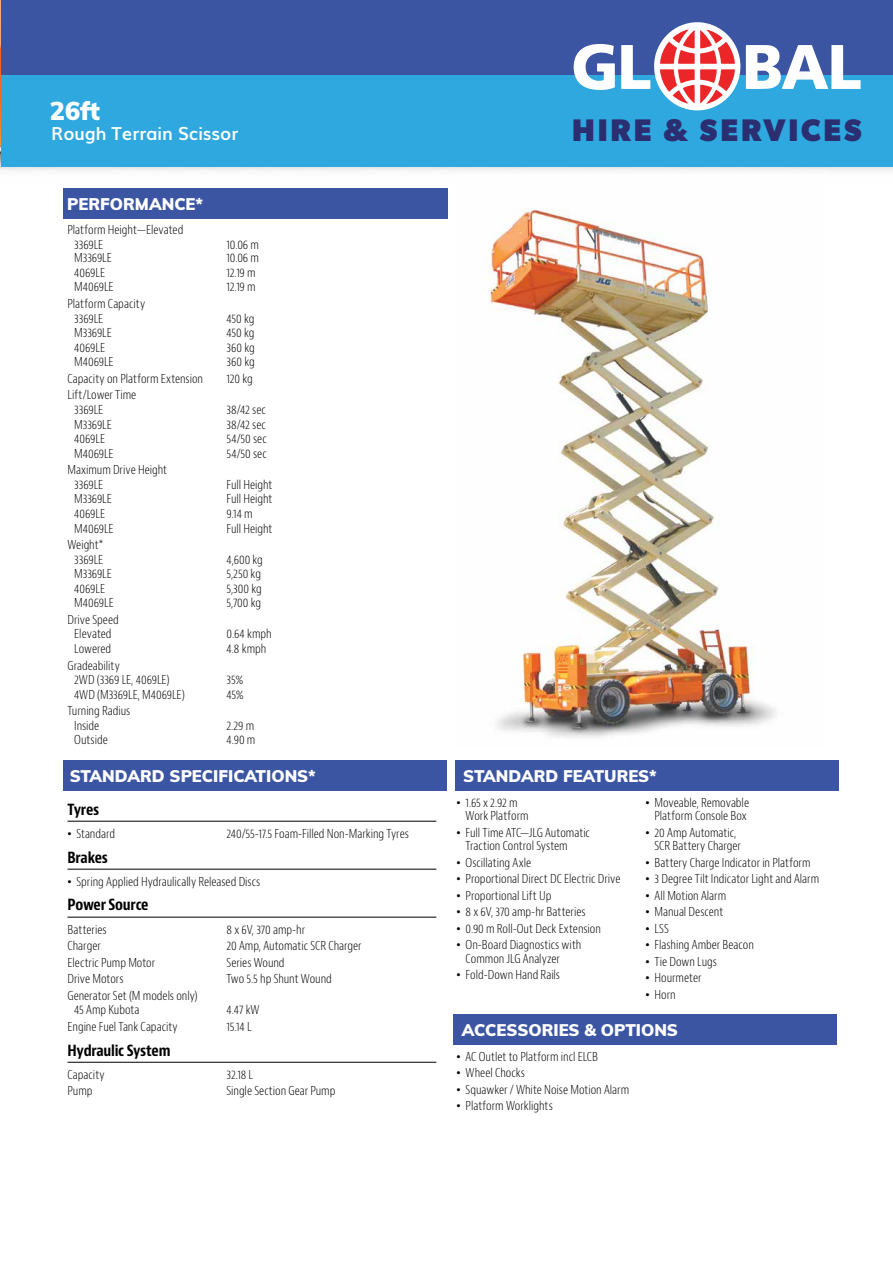
<style>
.page{position:relative;width:893px;height:1263px;background:#fff}
.page>*{position:absolute;margin:0;border:0;box-sizing:border-box;transform-origin:0 0}
.t1{font:700 31.35px "Gibson";letter-spacing:.095em;color:#2b2e70}
.t2{font:900 25.35px "Muli";color:#fff}
.t3{font:700 17.85px "Muli";color:#fff}
.t4{font:900 16.5px "Muli";color:#fff}
.t5{font:800 16.5px "Bernino Sans";color:#fff;scale:.9 1}
.t6{font:700 condensed 15px "Bernino Sans";letter-spacing:-.015em;color:#000}
.t7{font:300 condensed 12px/14.5px "Bernino Sans";letter-spacing:-.005em;color:#000}
.s1{font-family:"Arial";font-weight:400;font-stretch:normal}
</style>
<div class="page">
<img style="left:0;top:0;width:893px;height:171px">
<hr style="left:68px;top:821px;width:368px;height:1px;background:#000">
<hr style="left:68px;top:869px;width:368px;height:1px;background:#000">
<hr style="left:68px;top:917px;width:368px;height:1px;background:#000">
<hr style="left:68px;top:1062px;width:368px;height:1px;background:#000">
<img style="left:489px;top:209px;width:287px;height:529px">
<div style="left:1px;top:71px;width:892px;height:96px;background:#2ea8df"></div>
<div style="left:1px;top:0;width:892px;height:74px;background:#3b55a3"></div>
<div style="left:654px;top:22px;width:87px;height:89px;background:#fff;border-radius:50%"></div>
<svg style="left:573px;top:44px;width:42px;height:46px"></svg>
<svg style="left:621px;top:45px;width:29px;height:44px"></svg>
<svg style="left:660px;top:29px;width:75px;height:75px"></svg>
<svg style="left:746px;top:45px;width:114px;height:44px"></svg>
<div style="left:63px;top:188px;width:385px;height:31px;background:#3b55a3"></div>
<div style="left:63px;top:760px;width:383px;height:31px;background:#3b55a3"></div>
<div style="left:455px;top:760px;width:383px;height:30px;background:#3b55a3"></div>
<div style="left:453px;top:1014px;width:384px;height:30px;background:#3b55a3"></div>
<h2 class="t2" style="left:50px;top:92px;width:52px">26ft</h2>
<h3 class="t3" style="left:51px;top:119px;width:189px">Rough Terrain Scissor</h3>
<h1 class="t1" style="left:572px;top:112px;width:291px">HIRE &amp; SERVICES</h1>
<h3 class="t5" style="left:76px;top:192px;width:117px">Performance</h3>
<p class="t7" style="left:74px;top:223px;width:111px;text-indent:-7px">Platform Height—Elevated<br>3369LE</p>
<h3 class="t4" style="left:67px;top:192px;width:137px">PERFORMANCE*</h3>
<p class="t7" style="left:226px;top:237px;width:34px">10.06 m</p>
<p class="t7" style="left:74px;top:251px;width:39px">M3369LE</p>
<p class="t7" style="left:226px;top:251px;width:34px">10.06 m</p>
<p class="t7" style="left:74px;top:266px;width:32px">4069LE</p>
<p class="t7" style="left:226px;top:266px;width:31px">12.19 m</p>
<p class="t7" style="left:74px;top:280px;width:41px">M4069LE</p>
<p class="t7" style="left:226px;top:280px;width:31px">12.19 m</p>
<p class="t7" style="left:74px;top:297px;width:72px;text-indent:-7px">Platform Capacity<br>3369LE</p>
<p class="t7" style="left:227px;top:311px;width:29px">450 kg</p>
<p class="t7" style="left:74px;top:326px;width:39px">M3369LE</p>
<p class="t7" style="left:227px;top:326px;width:29px">450 kg</p>
<p class="t7" style="left:74px;top:340px;width:32px">4069LE</p>
<p class="t7" style="left:227px;top:340px;width:30px">360 kg</p>
<p class="t7" style="left:74px;top:355px;width:41px">M4069LE</p>
<p class="t7" style="left:227px;top:355px;width:30px">360 kg</p>
<p class="t7" style="left:68px;top:371px;width:137px">Capacity on Platform Extension</p>
<p class="t7" style="left:227px;top:371px;width:28px">120 kg</p>
<p class="t7" style="left:74px;top:388px;width:64px;text-indent:-7px">Lift/Lower Time<br>3369LE</p>
<p class="t7" style="left:227px;top:403px;width:41px">38/42 sec</p>
<p class="t7" style="left:74px;top:417px;width:39px">M3369LE</p>
<p class="t7" style="left:227px;top:417px;width:41px">38/42 sec</p>
<p class="t7" style="left:74px;top:432px;width:32px">4069LE</p>
<p class="t7" style="left:227px;top:432px;width:42px">54/50 sec</p>
<p class="t7" style="left:74px;top:446px;width:41px">M4069LE</p>
<p class="t7" style="left:227px;top:446px;width:42px">54/50 sec</p>
<p class="t7" style="left:74px;top:463px;width:94px;text-indent:-7px">Maximum Drive Height<br>3369LE</p>
<p class="t7" style="left:227px;top:477px;width:47px">Full Height</p>
<p class="t7" style="left:74px;top:492px;width:39px">M3369LE</p>
<p class="t7" style="left:227px;top:492px;width:47px">Full Height</p>
<p class="t7" style="left:74px;top:507px;width:32px">4069LE</p>
<p class="t7" style="left:227px;top:507px;width:28px">9.14 m</p>
<p class="t7" style="left:74px;top:521px;width:41px">M4069LE</p>
<p class="t7" style="left:227px;top:521px;width:47px">Full Height</p>
<p class="t7" style="left:68px;top:538px;width:38px;text-align:center">Weight*<br>3369LE</p>
<p class="t7" style="left:227px;top:552px;width:38px">4,600 kg</p>
<p class="t7" style="left:74px;top:567px;width:39px">M3369LE</p>
<p class="t7" style="left:227px;top:567px;width:36px">5,250 kg</p>
<p class="t7" style="left:74px;top:581px;width:32px">4069LE</p>
<p class="t7" style="left:227px;top:581px;width:37px">5,300 kg</p>
<p class="t7" style="left:74px;top:596px;width:41px">M4069LE</p>
<p class="t7" style="left:227px;top:596px;width:36px">5,700 kg</p>
<p class="t7" style="left:68px;top:612px;width:53px;text-align:center">Drive Speed<br>Elevated</p>
<p class="t7" style="left:227px;top:627px;width:47px">0.64 kmph</p>
<p class="t7" style="left:74px;top:642px;width:38px">Lowered</p>
<p class="t7" style="left:227px;top:642px;width:41px">4.8 kmph</p>
<p class="t7" style="left:74px;top:658px;width:97px;text-indent:-7px">Gradeability<br>2WD (3369 LE, 4069LE)</p>
<p class="t7" style="left:227px;top:673px;width:18px">35%</p>
<p class="t7" style="left:74px;top:687px;width:112px">4WD (M3369LE, M4069LE)</p>
<p class="t7" style="left:227px;top:687px;width:19px">45%</p>
<p class="t7" style="left:74px;top:704px;width:58px;text-indent:-7px">Turning Radius<br>Inside</p>
<p class="t7" style="left:227px;top:718px;width:29px">2.29 m</p>
<p class="t7" style="left:74px;top:733px;width:35px">Outside</p>
<p class="t7" style="left:227px;top:733px;width:30px">4.90 m</p>
<h3 class="t5" style="left:76px;top:764px;width:214px">Standard Specifications</h3>
<p class="t6" style="left:68px;top:800px;width:33px">Tyres</p>
<p class="t7" style="left:68px;top:826px;width:49px"><span class="s1">•</span> Standard</p>
<p class="t7" style="left:227px;top:826px;width:184px">240/55-17.5 Foam-Filled Non-Marking Tyres</p>
<p class="t6" style="left:68px;top:848px;width:42px">Brakes</p>
<p class="t7" style="left:68px;top:874px;width:194px"><span class="s1">•</span> Spring Applied Hydraulically Released Discs</p>
<p class="t6" style="left:68px;top:896px;width:83px">Power Source</p>
<p class="t7" style="left:68px;top:922px;width:41px">Batteries</p>
<p class="t7" style="left:226px;top:922px;width:80px">8 x 6V, 370 amp-hr</p>
<p class="t7" style="left:68px;top:939px;width:35px">Charger</p>
<p class="t7" style="left:226px;top:939px;width:137px">20 Amp, Automatic SCR Charger</p>
<p class="t7" style="left:68px;top:955px;width:89px">Electric Pump Motor</p>
<p class="t7" style="left:226px;top:955px;width:60px">Series Wound</p>
<p class="t7" style="left:68px;top:972px;width:58px">Drive Motors</p>
<p class="t7" style="left:226px;top:972px;width:107px">Two 5.5 hp Shunt Wound</p>
<p class="t7" style="left:74px;top:988px;width:125px;text-indent:-7px">Generator Set (M models only)<br>45 Amp Kubota</p>
<h3 class="t5" style="left:466px;top:764px;width:166px">Standard Features</h3>
<p class="t7" style="left:466px;top:796px;width:65px;line-height:13.5px;text-indent:-9px"><span class="s1">•</span> 1.65 x 2.92 m<br>Work Platform</p>
<p class="t7" style="left:466px;top:826px;width:126px;line-height:13.5px;text-indent:-9px"><span class="s1">•</span> Full Time ATC—JLG Automatic<br>Traction Control System</p>
<p class="t7" style="left:457px;top:855px;width:76px"><span class="s1">•</span> Oscillating Axle</p>
<p class="t7" style="left:457px;top:872px;width:165px"><span class="s1">•</span> Proportional Direct DC Electric Drive</p>
<p class="t7" style="left:457px;top:888px;width:96px"><span class="s1">•</span> Proportional Lift Up</p>
<p class="t7" style="left:457px;top:905px;width:130px"><span class="s1">•</span> 8 x 6V, 370 amp-hr Batteries</p>
<p class="t7" style="left:457px;top:921px;width:146px"><span class="s1">•</span> 0.90 m Roll-Out Deck Extension</p>
<p class="t7" style="left:466px;top:938px;width:117px;line-height:13.5px;text-indent:-9px"><span class="s1">•</span> On-Board Diagnostics with<br>Common JLG Analyzer</p>
<p class="t7" style="left:457px;top:968px;width:105px"><span class="s1">•</span> Fold-Down Hand Rails</p>
<h3 class="t4" style="left:70px;top:764px;width:247px">STANDARD SPECIFICATIONS*</h3>
<h3 class="t4" style="left:463px;top:764px;width:195px">STANDARD FEATURES*</h3>
<p class="t7" style="left:645px;top:796px;width:105px;line-height:13.5px;text-align:center"><span class="s1">•</span> Moveable, Removable<br>Platform Console Box</p>
<p class="t7" style="left:654px;top:826px;width:88px;line-height:13.5px;text-indent:-9px"><span class="s1">•</span> 20 Amp Automatic,<br>SCR Battery Charger</p>
<p class="t7" style="left:645px;top:855px;width:167px"><span class="s1">•</span> Battery Charge Indicator in Platform</p>
<p class="t7" style="left:645px;top:872px;width:175px"><span class="s1">•</span> 3 Degree Tilt Indicator Light and Alarm</p>
<p class="t7" style="left:645px;top:888px;width:82px"><span class="s1">•</span> All Motion Alarm</p>
<p class="t7" style="left:645px;top:905px;width:79px"><span class="s1">•</span> Manual Descent</p>
<p class="t7" style="left:645px;top:921px;width:25px"><span class="s1">•</span> LSS</p>
<p class="t7" style="left:645px;top:938px;width:110px"><span class="s1">•</span> Flashing Amber Beacon</p>
<p class="t7" style="left:645px;top:954px;width:73px"><span class="s1">•</span> Tie Down Lugs</p>
<p class="t7" style="left:645px;top:971px;width:57px"><span class="s1">•</span> Hourmeter</p>
<p class="t7" style="left:645px;top:987px;width:32px"><span class="s1">•</span> Horn</p>
<p class="t7" style="left:227px;top:1003px;width:35px">4.47 kW</p>
<p class="t7" style="left:68px;top:1019px;width:112px">Engine Fuel Tank Capacity</p>
<p class="t7" style="left:227px;top:1019px;width:27px">15.14 L</p>
<p class="t6" style="left:68px;top:1041px;width:104px">Hydraulic System</p>
<p class="t7" style="left:68px;top:1067px;width:39px">Capacity</p>
<p class="t7" style="left:226px;top:1067px;width:28px">32.18 L</p>
<p class="t7" style="left:68px;top:1084px;width:26px">Pump</p>
<p class="t7" style="left:226px;top:1084px;width:110px">Single Section Gear Pump</p>
<h3 class="t5" style="left:466px;top:1018px;width:197px">Accessories &amp; Options</h3>
<p class="t7" style="left:457px;top:1049px;width:143px"><span class="s1">•</span> AC Outlet to Platform incl ELCB</p>
<p class="t7" style="left:457px;top:1066px;width:70px"><span class="s1">•</span> Wheel Chocks</p>
<p class="t7" style="left:457px;top:1082px;width:174px"><span class="s1">•</span> Squawker / White Noise Motion Alarm</p>
<p class="t7" style="left:457px;top:1099px;width:98px"><span class="s1">•</span> Platform Worklights</p>
<h3 class="t4" style="left:462px;top:1017px;width:218px">ACCESSORIES &amp; OPTIONS</h3>
</div>
